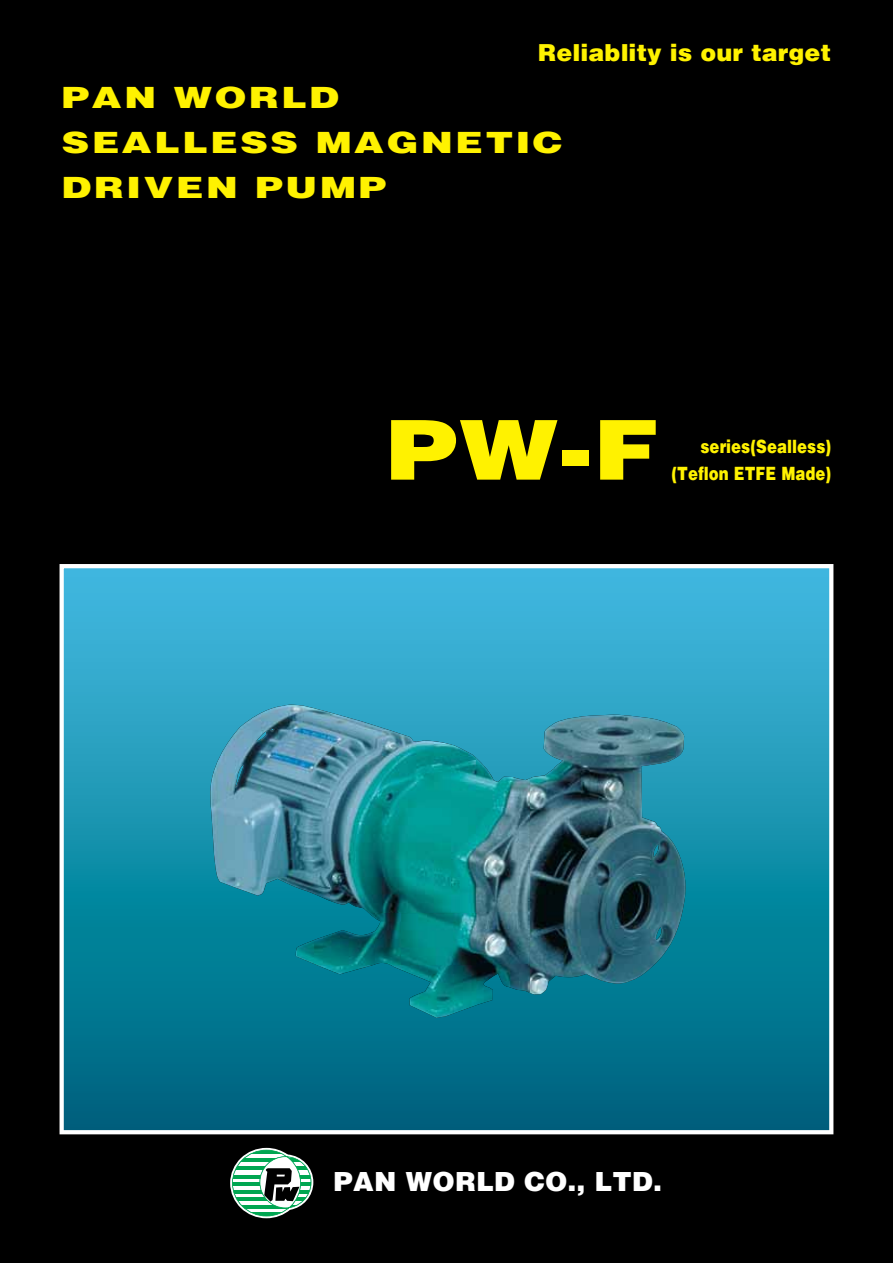
<style>
.page{position:relative;width:893px;height:1263px;background:#000}
.page>*{position:absolute;margin:0;border:0;box-sizing:border-box;transform-origin:0 0}
.t1{font:900 84px "Helvetica";color:#fff200;scale:1.2 1}
.t2{font:900 30px/45px "Helvetica";letter-spacing:.05em;color:#fff200;scale:1.3 1}
.t3{font:900 27px "Helvetica";color:#fff}
.t4{font:900 24px "Helvetica";color:#fff200}
.t5{font:900 18.75px/27px "Helvetica";color:#fff200;text-align:right;scale:.8 1}
</style>
<div class="page">
<svg style="left:60px;top:564px;width:773px;height:570px;background:#2192b0"></svg>
<img style="left:210px;top:705px;width:266px;height:209px">
<img style="left:529px;top:715px;width:156px;height:279px">
<img style="left:476px;top:757px;width:54px;height:248px">
<img style="left:296px;top:913px;width:180px;height:53px">
<img style="left:318px;top:965px;width:158px;height:53px">
<svg style="left:230px;top:1148px;width:83px;height:70px"></svg>
<p class="t4" style="left:538px;top:38px;width:295px">Reliablity is our target</p>
<p class="t2" style="left:62px;top:74px;width:387px">PAN WORLD<br>SEALLESS MAGNETIC<br>DRIVEN PUMP</p>
<h1 class="t1" style="left:385px;top:399px;width:230px">PW-F</h1>
<p class="t5" style="left:671px;top:432px;width:202px">series(Sealless) (Teflon ETFE Made)</p>
<p class="t3" style="left:333px;top:1165px;width:330px">PAN WORLD CO., LTD.</p>
</div>
